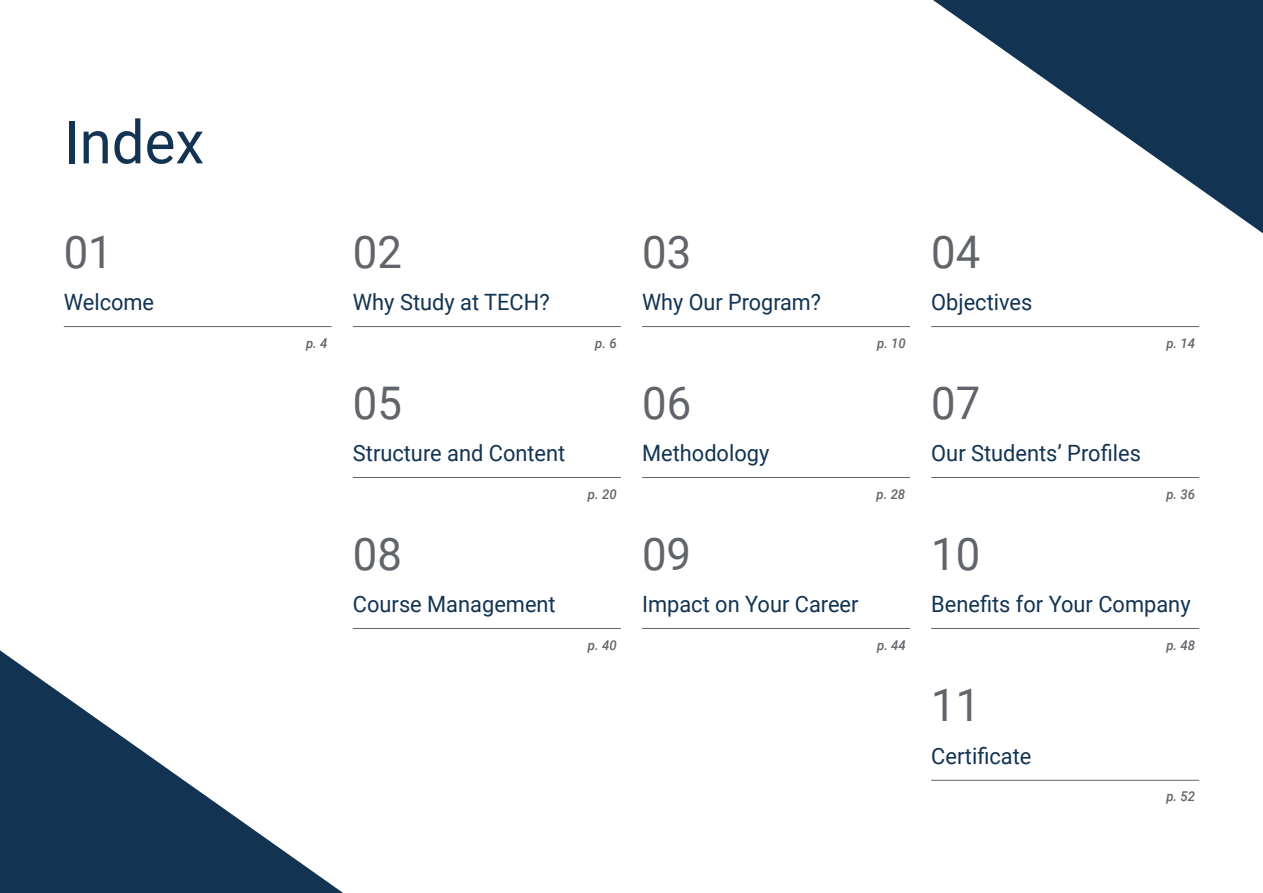
<style>
.page{position:relative;width:1263px;height:893px;background:#fff}
.page>*{position:absolute;margin:0;border:0;box-sizing:border-box;transform-origin:0 0}
.t1{font:60px "Roboto";color:#123352}
.t2{font:45px "Roboto";color:#61646a}
.t3{font:22.5px "Roboto";color:#123352}
.t4{font:22.5px "Roboto";color:#123352;scale:.96 1}
.t5{font:italic 500 13.5px "Roboto";color:#61646a}
</style>
<div class="page">
<hr style="left:64px;top:326px;width:268px;height:1px;background:#61646a">
<hr style="left:353px;top:477px;width:268px;height:1px;background:#61646a">
<hr style="left:353px;top:326px;width:268px;height:1px;background:#61646a">
<hr style="left:642px;top:477px;width:268px;height:1px;background:#61646a">
<hr style="left:353px;top:628px;width:268px;height:1px;background:#61646a">
<hr style="left:931px;top:628px;width:268px;height:1px;background:#61646a">
<hr style="left:931px;top:780px;width:268px;height:1px;background:#61646a">
<hr style="left:642px;top:326px;width:268px;height:1px;background:#61646a">
<hr style="left:931px;top:477px;width:268px;height:1px;background:#61646a">
<hr style="left:931px;top:326px;width:268px;height:1px;background:#61646a">
<svg style="left:0;top:650px;width:343px;height:243px"></svg>
<svg style="left:933px;top:0;width:330px;height:233px"></svg>
<hr style="left:642px;top:628px;width:268px;height:1px;background:#61646a">
<h1 class="t1" style="left:64px;top:100px;width:142px">Index</h1>
<h2 class="t2" style="left:64px;top:220px;width:51px">01</h2>
<h2 class="t2" style="left:353px;top:220px;width:51px">02</h2>
<h2 class="t2" style="left:642px;top:220px;width:51px">03</h2>
<h2 class="t2" style="left:931px;top:220px;width:51px">04</h2>
<p class="t3" style="left:353px;top:286px;width:198px">Why Study at TECH?</p>
<p class="t3" style="left:64px;top:286px;width:92px">Welcome</p>
<p class="t3" style="left:931px;top:286px;width:103px">Objectives</p>
<p class="t4" style="left:642px;top:286px;width:188px">Why Our Program?</p>
<p class="t5" style="left:306px;top:333px;width:23px">p. 4</p>
<h2 class="t2" style="left:353px;top:371px;width:51px">05</h2>
<p class="t3" style="left:353px;top:437px;width:214px">Structure and Content</p>
<p class="t5" style="left:595px;top:333px;width:23px">p. 6</p>
<p class="t5" style="left:588px;top:484px;width:30px">p. 20</p>
<h2 class="t2" style="left:642px;top:371px;width:51px">06</h2>
<p class="t5" style="left:877px;top:333px;width:30px">p. 10</p>
<h2 class="t2" style="left:931px;top:371px;width:51px">07</h2>
<p class="t3" style="left:642px;top:437px;width:129px">Methodology</p>
<p class="t3" style="left:931px;top:437px;width:211px">Our Students’ Profiles</p>
<p class="t5" style="left:877px;top:484px;width:30px">p. 28</p>
<h2 class="t2" style="left:353px;top:522px;width:51px">08</h2>
<h2 class="t2" style="left:931px;top:522px;width:51px">10</h2>
<h2 class="t2" style="left:642px;top:522px;width:51px">09</h2>
<p class="t5" style="left:1166px;top:333px;width:30px">p. 14</p>
<p class="t5" style="left:1166px;top:484px;width:30px">p. 36</p>
<p class="t3" style="left:353px;top:588px;width:204px">Course Management</p>
<p class="t3" style="left:642px;top:588px;width:218px">Impact on Your Career</p>
<p class="t3" style="left:931px;top:588px;width:261px">Benefits for Your Company</p>
<p class="t5" style="left:588px;top:635px;width:30px">p. 40</p>
<p class="t5" style="left:1166px;top:635px;width:30px">p. 48</p>
<p class="t5" style="left:877px;top:635px;width:30px">p. 44</p>
<h2 class="t2" style="left:931px;top:674px;width:51px">11</h2>
<p class="t3" style="left:931px;top:740px;width:102px">Certificate</p>
<p class="t5" style="left:1166px;top:787px;width:30px">p. 52</p>
</div>
